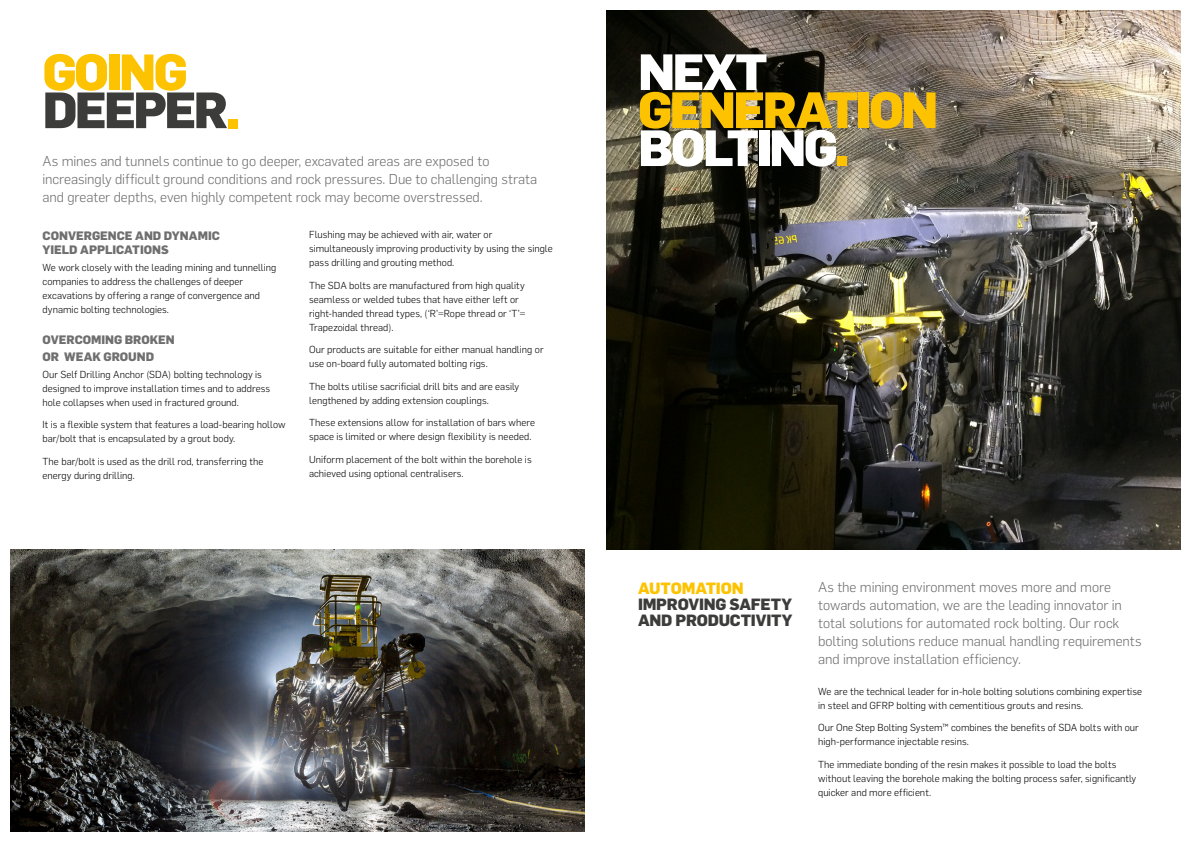
<style>
.page{position:relative;width:1191px;height:842px;background:#fff}
.page>*{position:absolute;margin:0;border:0;box-sizing:border-box;transform-origin:0 0}
.t1{font:800 50px/38px "Flama";letter-spacing:-.055em;color:#fdc300}
.t2{font:800 50px "Flama";color:#fff}
.t3{font:800 16px/16px "Flama";letter-spacing:-.015em;color:#3c3c3b}
.t4{font:800 16px "Flama";letter-spacing:-.015em;color:#fdc300}
.t5{font:300 14px/18px "Flama";letter-spacing:-.005em;color:#706f6f}
.t6{font:800 12px/14px "Flama";color:#706f6f}
.t7{font:300 10px/14px "Flama";letter-spacing:.005em;color:#000}
.s1{color:#3c3c3b}
.s2{color:#fff}
</style>
<div class="page">
<img style="left:11px;top:549px;width:574px;height:282px">
<img style="left:606px;top:11px;width:574px;height:538px">
<h1 class="t1" style="left:43px;top:50px;width:199px">GOING<br><span class="s1">DEEPER</span>.</h1>
<h1 class="t2" style="left:638px;top:36px;width:131px">NEXT</h1>
<h1 class="t1" style="left:638px;top:88px;width:302px">GENERATION<br><span class="s2">BOLTING</span>.</h1>
<p class="t5" style="left:43px;top:151px;width:496px">As mines and tunnels continue to go deeper, excavated areas are exposed to increasingly difficult ground conditions and rock pressures. Due to challenging strata and greater depths, even highly competent rock may become overstressed.</p>
<p class="t6" style="left:43px;top:228px;width:179px">CONVERGENCE AND DYNAMIC<br>YIELD APPLICATIONS</p>
<p class="t7" style="left:43px;top:260px;width:235px">We work closely with the leading mining and tunnelling companies to address the challenges of deeper excavations by offering a range of convergence and dynamic bolting technologies.</p>
<p class="t6" style="left:43px;top:330px;width:134px;line-height:16.8px">OVERCOMING BROKEN<br>OR WEAK GROUND</p>
<p class="t7" style="left:43px;top:366px;width:229px">Our Self Drilling Anchor (SDA) bolting technology is designed to improve installation times and to address hole collapses when used in fractured ground.</p>
<p class="t7" style="left:43px;top:417px;width:244px">It is a flexible system that features a load-bearing hollow bar/bolt that is encapsulated by a grout body.</p>
<p class="t7" style="left:43px;top:453px;width:222px">The bar/bolt is used as the drill rod, transferring the energy during drilling.</p>
<p class="t7" style="left:309px;top:227px;width:245px">Flushing may be achieved with air, water or simultaneously improving productivity by using the single pass drilling and grouting method.</p>
<p class="t7" style="left:309px;top:278px;width:218px">The SDA bolts are manufactured from high quality seamless or welded tubes that have either left or right-handed thread types, (‘R’=Rope thread or ‘T’= Trapezoidal thread).</p>
<p class="t7" style="left:309px;top:342px;width:236px">Our products are suitable for either manual handling or use on-board fully automated bolting rigs.</p>
<p class="t7" style="left:309px;top:379px;width:212px">The bolts utilise sacrificial drill bits and are easily lengthened by adding extension couplings.</p>
<p class="t7" style="left:309px;top:415px;width:227px">These extensions allow for installation of bars where space is limited or where design flexibility is needed.</p>
<p class="t7" style="left:309px;top:452px;width:224px">Uniform placement of the bolt within the borehole is achieved using optional centralisers.</p>
<h2 class="t4" style="left:638px;top:576px;width:107px">AUTOMATION</h2>
<h2 class="t3" style="left:638px;top:595px;width:156px">IMPROVING SAFETY<br>AND PRODUCTIVITY</h2>
<p class="t5" style="left:818px;top:577px;width:325px">As the mining environment moves more and more towards automation, we are the leading innovator in total solutions for automated rock bolting. Our rock bolting solutions reduce manual handling requirements and improve installation efficiency.</p>
<p class="t7" style="left:818px;top:684px;width:325px">We are the technical leader for in-hole bolting solutions combining expertise in steel and GFRP bolting with cementitious grouts and resins.</p>
<p class="t7" style="left:818px;top:720px;width:322px">Our One Step Bolting System™ combines the benefits of SDA bolts with our high-performance injectable resins.</p>
<p class="t7" style="left:818px;top:757px;width:320px">The immediate bonding of the resin makes it possible to load the bolts without leaving the borehole making the bolting process safer, significantly quicker and more efficient.</p>
</div>
